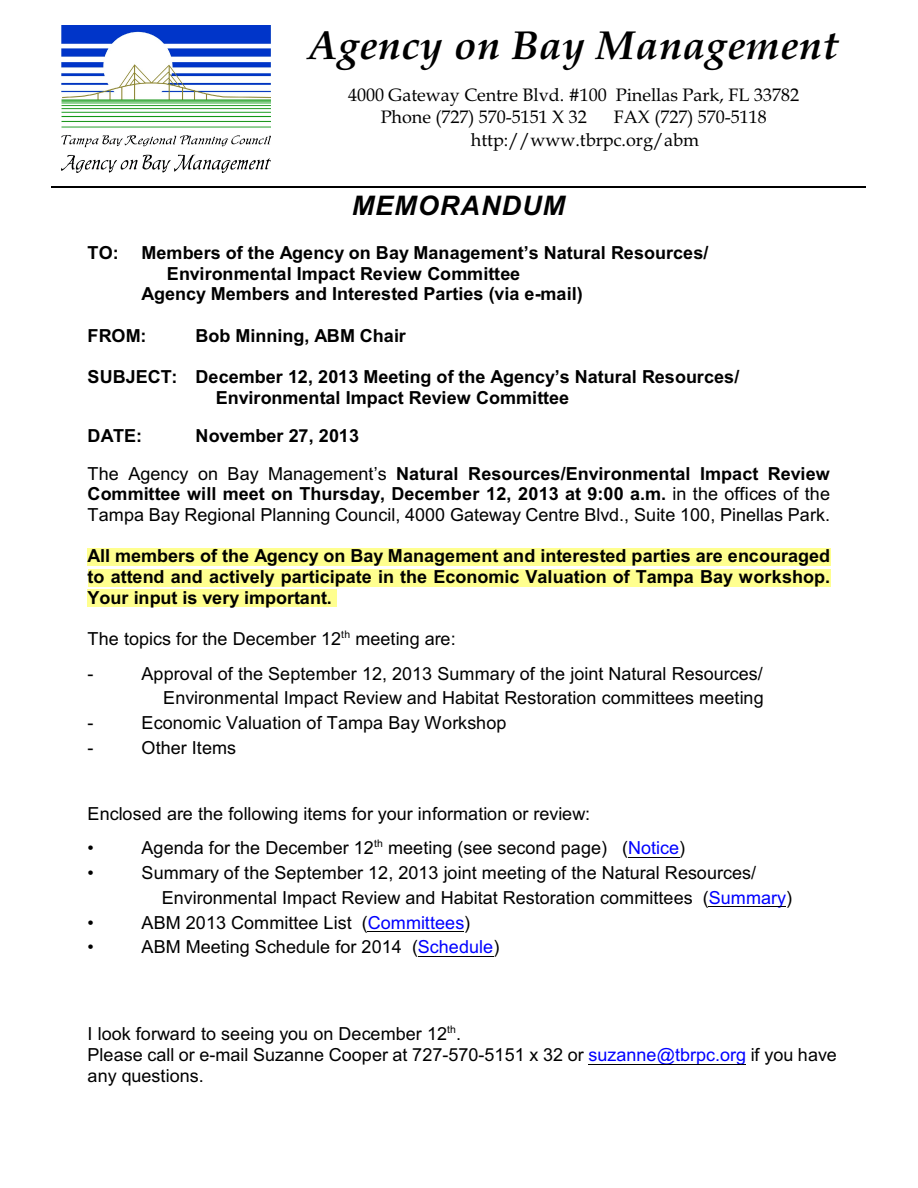
<style>
.page{position:relative;width:918px;height:1188px;background:#fff}
.page>*{position:absolute;margin:0;border:0;box-sizing:border-box;transform-origin:0 0}
.t1{font:italic 700 40.5px "Book Antiqua";letter-spacing:.02em;color:#000}
.t2{font:italic 700 27px "Arial";letter-spacing:.04em;color:#000}
.t3{font:18px/20.7px "Arial";color:#000}
.t4{font:700 18px/20.7px "Arial";letter-spacing:.005em;color:#000}
.t5{font:18px/22.4px "Book Antiqua";color:#000}
.t6{font:10.5px "Arial";color:#000}
.s1{font-weight:400}
.s2{font-weight:700}
.s3{color:#00f}
</style>
<div class="page">
<div style="left:88px;top:548px;width:22px;height:18px;background:#ffff8f"></div>
<div style="left:110px;top:548px;width:85px;height:18px;background:#ffff8f"></div>
<div style="left:195px;top:548px;width:528px;height:18px;background:#ffff8f"></div>
<div style="left:723px;top:548px;width:107px;height:18px;background:#ffff8f"></div>
<div style="left:88px;top:569px;width:17px;height:18px;background:#ffff8f"></div>
<div style="left:105px;top:569px;width:634px;height:18px;background:#ffff8f"></div>
<div style="left:739px;top:569px;width:43px;height:18px;background:#ffff8f"></div>
<div style="left:782px;top:569px;width:43px;height:18px;background:#ffff8f"></div>
<div style="left:825px;top:569px;width:5px;height:18px;background:#ffff8f"></div>
<div style="left:88px;top:589px;width:249px;height:18px;background:#ffff8f"></div>
<hr style="left:628px;top:857px;width:51px;height:1px;background:#000">
<hr style="left:709px;top:906px;width:77px;height:1px;background:#000">
<hr style="left:368px;top:931px;width:96px;height:1px;background:#000">
<hr style="left:418px;top:956px;width:75px;height:1px;background:#000">
<hr style="left:589px;top:1064px;width:157px;height:1px;background:#000">
<hr style="left:51px;top:186px;width:814px;height:2px;background:#000">
<img style="left:62px;top:25px;width:208px;height:148px">
<h1 class="t1" style="left:308px;top:29px;width:532px">Agency on Bay Management</h1>
<p class="t5" style="left:381px;top:86px;width:420px;text-indent:-33px">4000 Gateway Centre Blvd. #100 Pinellas Park, FL 33782<br>Phone (727) 570-5151 X 32</p>
<p class="t5" style="left:471px;top:108px;width:297px;text-indent:143px">FAX (727) 570-5118 http://www.tbrpc.org/abm</p>
<h2 class="t2" style="left:352px;top:195px;width:215px">MEMORANDUM</h2>
<p class="t4" style="left:88px;top:244px;width:33px">TO:</p>
<p class="t4" style="left:142px;top:244px;width:568px">Members of the Agency on Bay Management’s Natural Resources/</p>
<p class="t4" style="left:167px;top:265px;width:355px">Environmental Impact Review Committee</p>
<p class="t4" style="left:142px;top:285px;width:443px">Agency Members and Interested Parties (via e-mail)</p>
<p class="t4" style="left:88px;top:327px;width:60px">FROM:</p>
<p class="t4" style="left:196px;top:327px;width:212px">Bob Minning, ABM Chair</p>
<p class="t4" style="left:216px;top:368px;width:525px;text-indent:-128px">SUBJECT: December 12, 2013 Meeting of the Agency’s Natural Resources/<br>Environmental Impact Review Committee</p>
<p class="t4" style="left:88px;top:427px;width:56px">DATE:</p>
<p class="t4" style="left:88px;top:418px;width:744px;line-height:38px;text-indent:108px">November 27, 2013<br><span class="s1">The Agency on Bay Management’s</span> Natural Resources/Environmental Impact Review</p>
<p class="t3" style="left:88px;top:485px;width:744px"><span class="s2">Committee will meet on Thursday, December 12, 2013 at 9:00 a.m.</span> in the offices of the<br>Tampa Bay Regional Planning Council, 4000 Gateway Centre Blvd., Suite 100, Pinellas Park.</p>
<p class="t4" style="left:88px;top:547px;width:744px;text-align:justify">All members of the Agency on Bay Management and interested parties are encouraged to attend and actively participate in the Economic Valuation of Tampa Bay workshop.<br>Your input is very important.</p>
<p class="t3" style="left:88px;top:630px;width:370px">The topics for the December 12 meeting are:</p>
<p class="t6" style="left:341px;top:630px;width:10px">th</p>
<p class="t3" style="left:88px;top:664px;width:7px">-</p>
<p class="t3" style="left:142px;top:662px;width:624px;line-height:24.9px;text-align:right">Approval of the September 12, 2013 Summary of the joint Natural Resources/<br>Environmental Impact Review and Habitat Restoration committees meeting</p>
<p class="t3" style="left:88px;top:714px;width:7px">-</p>
<p class="t3" style="left:142px;top:714px;width:366px">Economic Valuation of Tampa Bay Workshop</p>
<p class="t3" style="left:88px;top:739px;width:7px">-</p>
<p class="t3" style="left:142px;top:739px;width:96px">Other Items</p>
<p class="t3" style="left:88px;top:798px;width:504px;line-height:34.3px">Enclosed are the following items for your information or review: •</p>
<p class="t6" style="left:374px;top:839px;width:10px">th</p>
<p class="t3" style="left:142px;top:839px;width:545px">Agenda for the December 12 meeting (see second page) (<span class="s3">Notice</span>)</p>
<p class="t3" style="left:88px;top:864px;width:8px">•</p>
<p class="t3" style="left:162px;top:862px;width:632px;line-height:24.6px;text-indent:-20px">Summary of the September 12, 2013 joint meeting of the Natural Resources/<br>Environmental Impact Review and Habitat Restoration committees (<span class="s3">Summary</span>)</p>
<p class="t3" style="left:88px;top:914px;width:8px">•</p>
<p class="t3" style="left:142px;top:914px;width:330px">ABM 2013 Committee List (<span class="s3">Committees</span>)</p>
<p class="t3" style="left:88px;top:938px;width:8px">•</p>
<p class="t3" style="left:142px;top:938px;width:359px">ABM Meeting Schedule for 2014 (<span class="s3">Schedule</span>)</p>
<p class="t3" style="left:88px;top:1025px;width:751px">I look forward to seeing you on December 12 .<sup>th<br></sup>Please call or e-mail Suzanne Cooper at 727-570-5151 x 32 or <span class="s3">suzanne@tbrpc.org</span> if you have any questions.</p>
</div>
